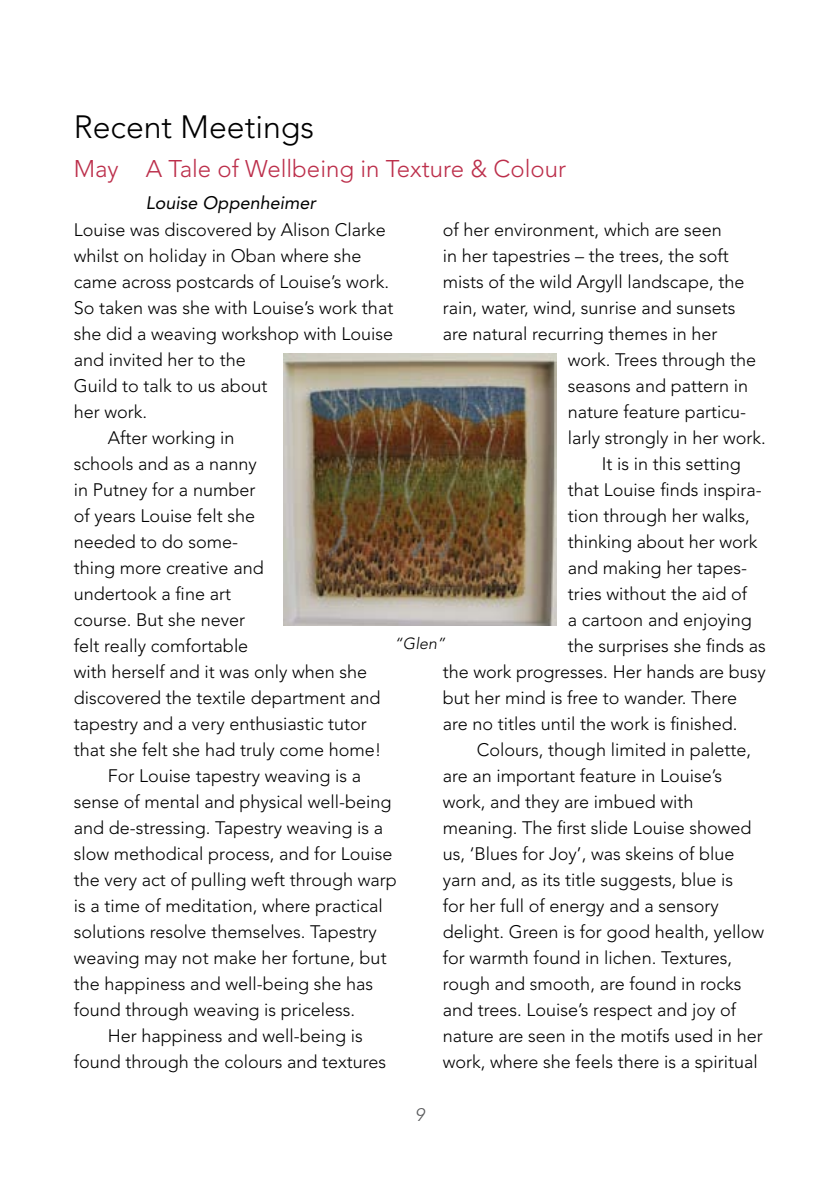
<style>
.page{position:relative;width:840px;height:1191px;background:#fff}
.page>*{position:absolute;margin:0;border:0;box-sizing:border-box;transform-origin:0 0}
.t1{font:300 32px "Avenir LT Std";color:#000}
.t2{font:300 24px "Avenir LT Std";color:#bc2f4b}
.t3{font:300 18px "Avenir LT Std";color:#000}
.t4{font:italic 18px "Avenir LT Std";color:#000}
.t5{font:italic 300 18px "Avenir LT Std";color:#58595b}
.t6{font:italic 300 16px "Avenir LT Std";color:#000}
</style>
<div class="page">
<img style="left:283px;top:353px;width:273px;height:273px">
<h1 class="t1" style="left:74px;top:108px;width:242px">Recent Meetings</h1>
<h2 class="t2" style="left:74px;top:155px;width:493px">May A Tale of Wellbeing in Texture &amp; Colour</h2>
<p class="t4" style="left:146px;top:192px;width:171px">Louise Oppenheimer</p>
<p class="t3" style="left:442px;top:219px;width:280px">of her environment, which are seen</p>
<p class="t3" style="left:442px;top:245px;width:287px">in her tapestries – the trees, the soft</p>
<p class="t3" style="left:442px;top:271px;width:303px">mists of the wild Argyll landscape, the</p>
<p class="t3" style="left:442px;top:297px;width:294px">rain, water, wind, sunrise and sunsets</p>
<p class="t3" style="left:442px;top:323px;width:276px">are natural recurring themes in her</p>
<p class="t3" style="left:567px;top:349px;width:190px">work. Trees through the</p>
<p class="t3" style="left:567px;top:375px;width:182px">seasons and pattern in</p>
<p class="t3" style="left:567px;top:401px;width:180px">nature feature particu-</p>
<p class="t3" style="left:567px;top:427px;width:199px">larly strongly in her work.</p>
<p class="t3" style="left:601px;top:453px;width:140px">It is in this setting</p>
<p class="t3" style="left:567px;top:479px;width:195px">that Louise finds inspira-</p>
<p class="t3" style="left:567px;top:505px;width:183px">tion through her walks,</p>
<p class="t3" style="left:567px;top:531px;width:191px">thinking about her work</p>
<p class="t3" style="left:567px;top:557px;width:181px">and making her tapes-</p>
<p class="t3" style="left:567px;top:583px;width:181px">tries without the aid of</p>
<p class="t3" style="left:567px;top:609px;width:185px">a cartoon and enjoying</p>
<p class="t3" style="left:567px;top:635px;width:199px">the surprises she finds as</p>
<p class="t3" style="left:442px;top:661px;width:324px">the work progresses. Her hands are busy</p>
<p class="t3" style="left:442px;top:687px;width:296px">but her mind is free to wander. There</p>
<p class="t3" style="left:442px;top:713px;width:296px">are no titles until the work is finished.</p>
<p class="t3" style="left:476px;top:739px;width:276px">Colours, though limited in palette,</p>
<p class="t3" style="left:442px;top:765px;width:281px">are an important feature in Louise’s</p>
<p class="t3" style="left:442px;top:791px;width:252px">work, and they are imbued with</p>
<p class="t3" style="left:442px;top:817px;width:310px">meaning. The first slide Louise showed</p>
<p class="t3" style="left:442px;top:843px;width:293px">us, ‘B lues for Joy’, was skeins of blue</p>
<p class="t3" style="left:442px;top:869px;width:292px">yarn and, as its title suggests, blue is</p>
<p class="t3" style="left:442px;top:895px;width:277px">for her full of energy and a sensory</p>
<p class="t3" style="left:442px;top:921px;width:323px">delight. Green is for good health, yellow</p>
<p class="t3" style="left:442px;top:947px;width:291px">for warmth found in lichen. Textures,</p>
<p class="t3" style="left:442px;top:973px;width:300px">rough and smooth, are found in rocks</p>
<p class="t3" style="left:442px;top:999px;width:295px">and trees. Louise’s respect and joy of</p>
<p class="t3" style="left:442px;top:1025px;width:321px">nature are seen in the motifs used in her</p>
<p class="t3" style="left:442px;top:1051px;width:316px">work, where she feels there is a spiritual</p>
<p class="t3" style="left:74px;top:219px;width:313px">Louise was discovered by Alison Clarke</p>
<p class="t3" style="left:74px;top:245px;width:289px">whilst on holiday in Oban where she</p>
<p class="t3" style="left:74px;top:271px;width:316px">came across postcards of Louise’s work.</p>
<p class="t3" style="left:74px;top:297px;width:321px">So taken was she with Louise’s work that</p>
<p class="t3" style="left:74px;top:323px;width:321px">she did a weaving workshop with Louise</p>
<p class="t3" style="left:74px;top:349px;width:173px">and invited her to the</p>
<p class="t3" style="left:74px;top:375px;width:195px">Guild to talk to us about</p>
<p class="t3" style="left:74px;top:401px;width:75px">her work.</p>
<p class="t3" style="left:108px;top:427px;width:128px">After working in</p>
<p class="t3" style="left:74px;top:453px;width:184px">schools and as a nanny</p>
<p class="t3" style="left:74px;top:479px;width:183px">in Putney for a number</p>
<p class="t3" style="left:74px;top:505px;width:183px">of years Louise felt she</p>
<p class="t3" style="left:74px;top:531px;width:166px">needed to do some-</p>
<p class="t3" style="left:74px;top:557px;width:191px">thing more creative and</p>
<p class="t3" style="left:74px;top:583px;width:159px">undertook a fine art</p>
<p class="t3" style="left:74px;top:609px;width:173px">course. But she never</p>
<p class="t3" style="left:74px;top:635px;width:176px">felt really comfortable</p>
<p class="t3" style="left:74px;top:661px;width:295px">with herself and it was only when she</p>
<p class="t3" style="left:74px;top:687px;width:308px">discovered the textile department and</p>
<p class="t3" style="left:74px;top:713px;width:294px">tapestry and a very enthusiastic tutor</p>
<p class="t3" style="left:74px;top:739px;width:309px">that she felt she had truly come home!</p>
<p class="t3" style="left:108px;top:765px;width:255px">For Louise tapestry weaving is a</p>
<p class="t3" style="left:74px;top:791px;width:319px">sense of mental and physical well-being</p>
<p class="t3" style="left:74px;top:817px;width:311px">and de-stressing. Tapestry weaving is a</p>
<p class="t3" style="left:74px;top:843px;width:320px">slow methodical process, and for Louise</p>
<p class="t3" style="left:74px;top:869px;width:324px">the very act of pulling weft through warp</p>
<p class="t3" style="left:74px;top:895px;width:310px">is a time of meditation, where practical</p>
<p class="t3" style="left:74px;top:921px;width:304px">solutions resolve themselves. Tapestry</p>
<p class="t3" style="left:74px;top:947px;width:314px">weaving may not make her fortune, but</p>
<p class="t3" style="left:74px;top:973px;width:301px">the happiness and well-being she has</p>
<p class="t3" style="left:74px;top:999px;width:283px">found through weaving is priceless.</p>
<p class="t3" style="left:108px;top:1025px;width:256px">Her happiness and well-being is</p>
<p class="t3" style="left:74px;top:1051px;width:314px">found through the colours and textures</p>
<p class="t6" style="left:394px;top:634px;width:52px">“Glen”</p>
<p class="t5" style="left:415px;top:1104px;width:11px">9</p>
</div>
